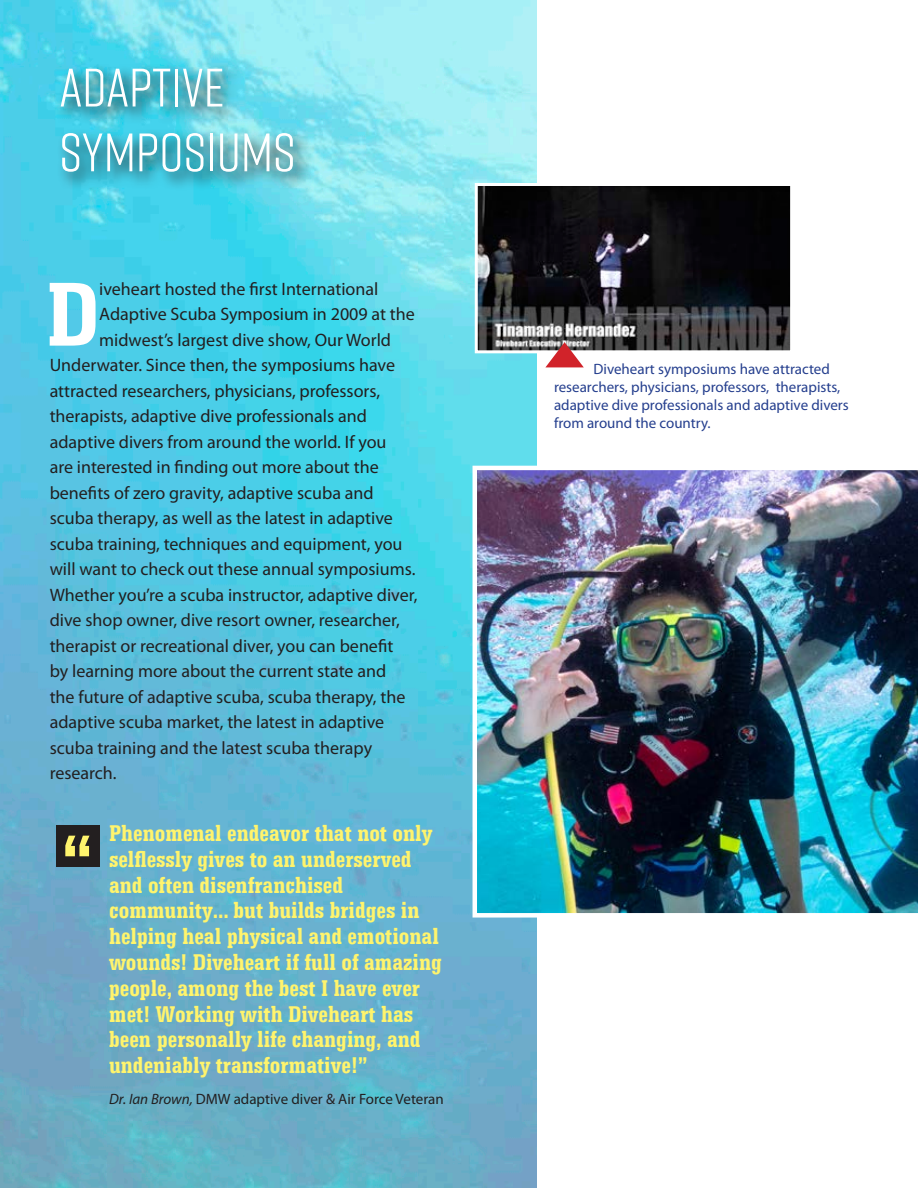
<style>
.page{position:relative;width:918px;height:1188px;background:#fff}
.page>*{position:absolute;margin:0;border:0;box-sizing:border-box;transform-origin:0 0}
.t1{font:700 96.15px "Serifa";color:#fff}
.t2{font:700 78px "Serifa";color:#fff46d}
.t3{font:54px/64.8px "Rift";color:#fff}
.t4{font:700 24px/25.8px "Serifa";color:#fff46d}
.t5{font:18px "Myriad Pro";color:#231f20}
.t6{font:15px/18px "Myriad Pro";color:#253f8e}
.t7{font:15px "Myriad Pro";color:#231f20}
.s1{font-style:italic}
</style>
<div class="page">
<img style="left:0;top:0;width:537px;height:1188px">
<div style="left:57px;top:825px;width:43px;height:41px;background:#231f20"></div>
<img style="left:479px;top:187px;width:310px;height:162px">
<div style="left:475px;top:183px;width:318px;height:170px;border:3px solid #fff"></div>
<svg style="left:545px;top:342px;width:39px;height:25px"></svg>
<svg style="left:56px;top:63px;width:256px;height:127px;background:#55c2d3"></svg>
<img style="left:473px;top:466px;width:445px;height:452px">
<h3 class="t3" style="left:59px;top:53px;width:238px">ADAPTIVE<br>SYMPOSIUMS</h3>
<h1 class="t1" style="left:46px;top:253px;width:55px">D</h1>
<p class="t5" style="left:99px;top:279px;width:281px">iveheart hosted the first International</p>
<p class="t5" style="left:99px;top:304px;width:317px">Adaptive Scuba Symposium in 2009 at the</p>
<p class="t5" style="left:99px;top:330px;width:293px">midwest’s largest dive show, Our World</p>
<p class="t5" style="left:50px;top:355px;width:347px">Underwater. Since then, the symposiums have</p>
<p class="t5" style="left:50px;top:381px;width:332px">attracted researchers, physicians, professors,</p>
<p class="t5" style="left:50px;top:406px;width:319px">therapists, adaptive dive professionals and</p>
<p class="t5" style="left:50px;top:432px;width:338px">adaptive divers from around the world. If you</p>
<p class="t5" style="left:50px;top:457px;width:331px">are interested in finding out more about the</p>
<p class="t5" style="left:50px;top:483px;width:326px">benefits of zero gravity, adaptive scuba and</p>
<p class="t5" style="left:50px;top:508px;width:345px">scuba therapy, as well as the latest in adaptive</p>
<p class="t5" style="left:50px;top:534px;width:354px">scuba training, techniques and equipment, you</p>
<p class="t5" style="left:50px;top:559px;width:367px">will want to check out these annual symposiums.</p>
<p class="t5" style="left:50px;top:585px;width:369px">Whether you’re a scuba instructor, adaptive diver,</p>
<p class="t5" style="left:50px;top:610px;width:352px">dive shop owner, dive resort owner, researcher,</p>
<p class="t5" style="left:50px;top:636px;width:345px">therapist or recreational diver, you can benefit</p>
<p class="t5" style="left:50px;top:661px;width:338px">by learning more about the current state and</p>
<p class="t5" style="left:50px;top:687px;width:357px">the future of adaptive scuba, scuba therapy, the</p>
<p class="t5" style="left:50px;top:712px;width:336px">adaptive scuba market, the latest in adaptive</p>
<p class="t5" style="left:50px;top:738px;width:324px">scuba training and the latest scuba therapy</p>
<p class="t5" style="left:50px;top:763px;width:69px">research.</p>
<h2 class="t2" style="left:62px;top:812px;width:33px">“</h2>
<p class="t4" style="left:109px;top:820px;width:334px">Phenomenal endeavor that not only selflessly gives to an underserved and often disenfranchised community... but builds bridges in helping heal physical and emotional wounds! Diveheart if full of amazing people, among the best I have ever met! Working with Diveheart has been personally life changing, and undeniably transformative!”</p>
<p class="t7" style="left:109px;top:1091px;width:336px"><span class="s1">Dr. Ian Brown,</span> DMW adaptive diver &amp; Air Force Veteran</p>
<p class="t6" style="left:554px;top:361px;width:296px;text-indent:40px">Diveheart symposiums have attracted researchers, physicians, professors, therapists, adaptive dive professionals and adaptive divers from around the country.</p>
</div>
